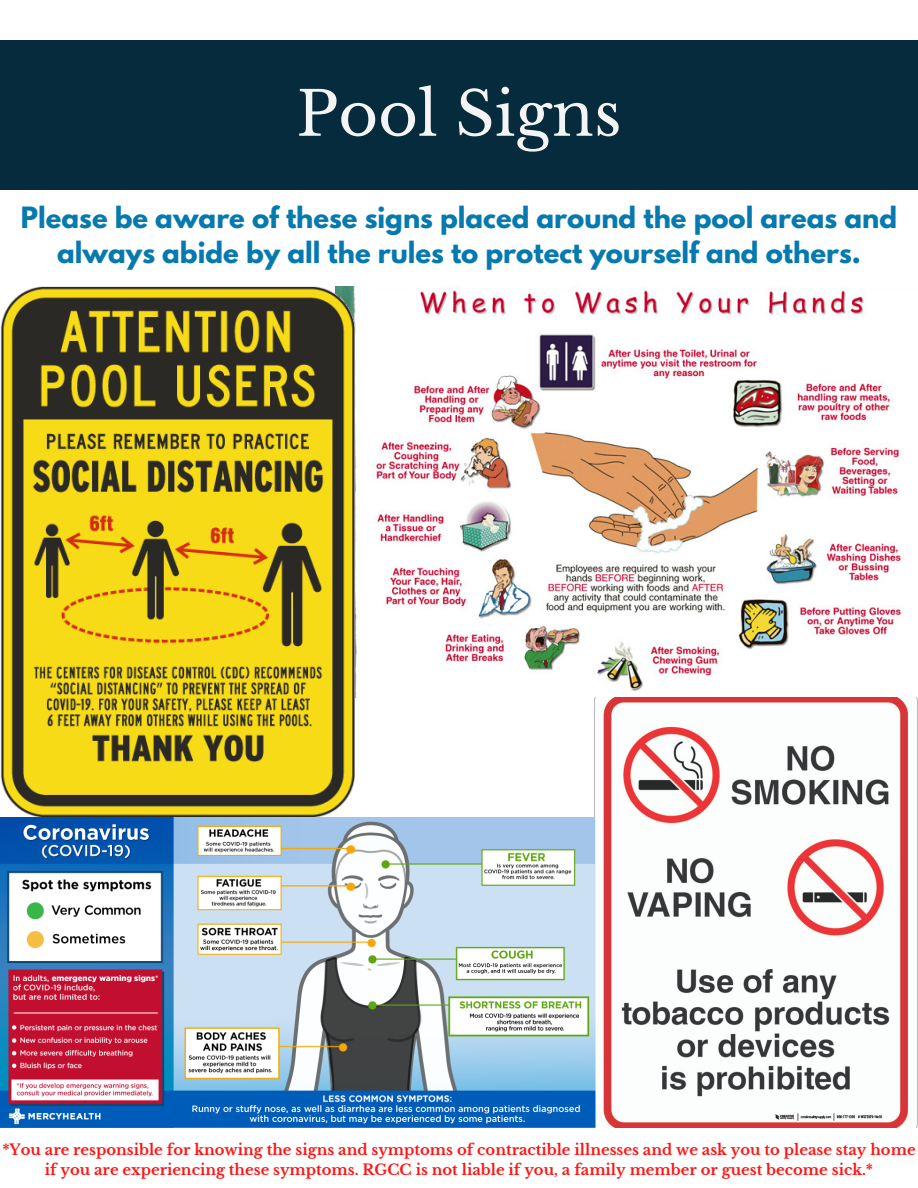
<style>
.page{position:relative;width:918px;height:1188px;background:#fff}
.page>*{position:absolute;margin:0;border:0;box-sizing:border-box;transform-origin:0 0}
.t1{font:60.9px "Libre Baskerville";color:#f4f4f4}
.t2{font:700 25.95px/35.7px "League Spartan";color:#067aaf;text-align:center}
.t3{font:700 14.7px/19.8px "Libre Baskerville";color:#ff1616;text-align:center}
</style>
<div class="page">
<img style="left:354px;top:287px;width:549px;height:410px">
<img style="left:595px;top:697px;width:323px;height:430px">
<img style="left:0;top:287px;width:354px;height:531px">
<img style="left:0;top:818px;width:595px;height:309px">
<div style="left:0;top:40px;width:918px;height:150px;background:#052b3d"></div>
<h1 class="t1" style="left:296px;top:77px;width:327px">Pool Signs</h1>
<h2 class="t2" style="left:21px;top:203px;width:878px">Please be aware of these signs placed around the pool areas and always abide by all the rules to protect yourself and others.</h2>
<p class="t3" style="left:2px;top:1140px;width:915px">*You are responsible for knowing the signs and symptoms of contractible illnesses and we ask you to please stay home if you are experiencing these symptoms. RGCC is not liable if you, a family member or guest become sick.*</p>
</div>
